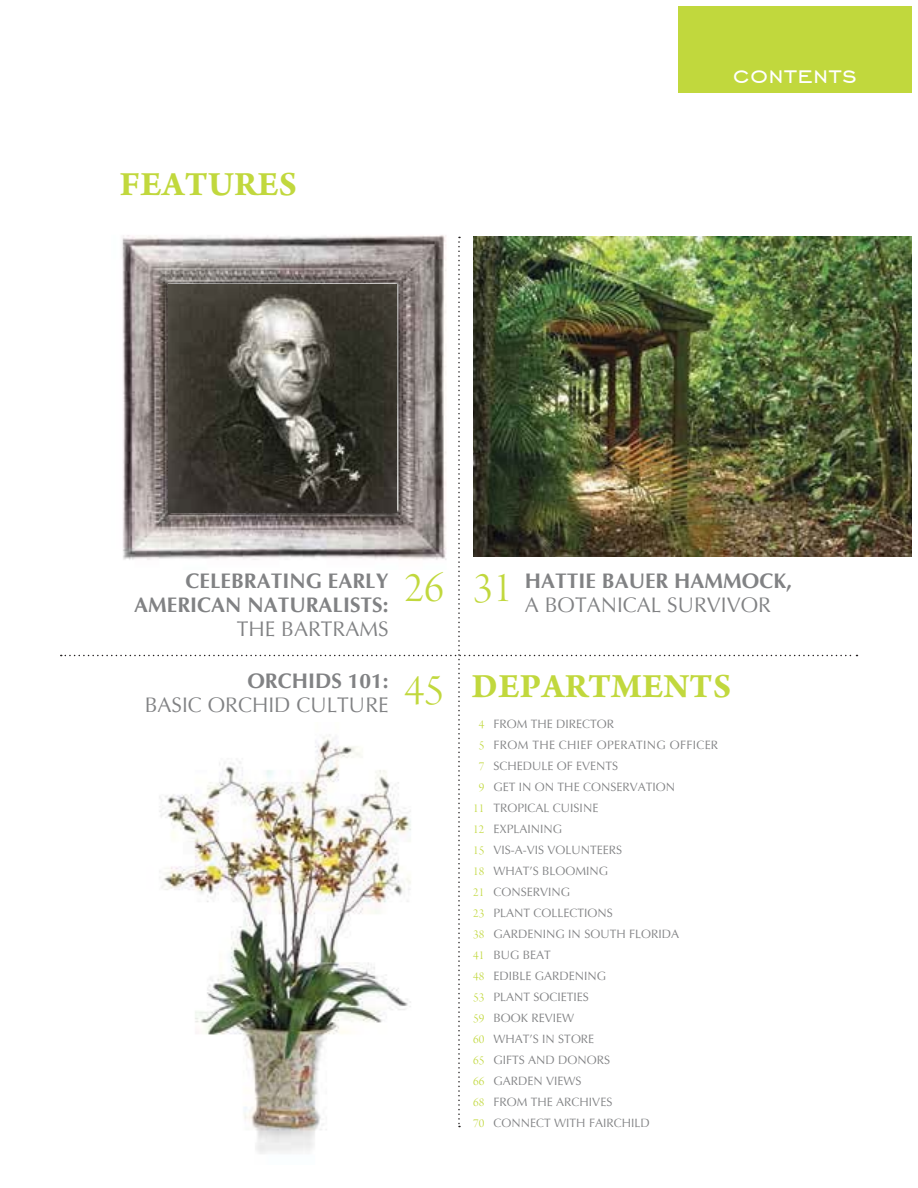
<style>
.page{position:relative;width:918px;height:1188px;background:#fff}
.page>*{position:absolute;margin:0;border:0;box-sizing:border-box;transform-origin:0 0}
.t1{font:45px "Arno Pro Light Display";color:#c1d83d}
.t2{font:700 36px "Arno Pro";letter-spacing:.01em;color:#c1d83d}
.t3{font:30px "Engravers Gothic BT";letter-spacing:.025em;color:#fff}
.t4{font:700 21px/24px "Optima";color:#818284}
.t5{font:21px "Optima";color:#818284}
.t6{font:12.75px/21px "Arno Pro Light Display";color:#c1d83d;text-align:center}
.t7{font:12px/21px "Optima";color:#818284}
.s1{font-family:"Arno Pro Light Display";font-weight:400;font-size:45px;color:#c1d83d}
.s2{font-weight:400}
</style>
<div class="page">
<img style="left:858px;top:237px;width:53px;height:319px">
<img style="left:253px;top:1127px;width:74px;height:27px">
<div style="left:678px;top:7px;width:233px;height:86px;background:#c1d83d"></div>
<img style="left:61px;top:237px;width:797px;height:890px">
<img style="left:111px;top:235px;width:340px;height:335px">
<img style="left:169px;top:284px;width:228px;height:228px">
<h2 class="t2" style="left:120px;top:161px;width:179px">FEATURES</h2>
<h3 class="t3" style="left:733px;top:58px;width:125px">contents</h3>
<h3 class="t4" style="left:134px;top:570px;width:256px;text-align:right">CELEBRATING EARLY<br>AMERICAN NATURALISTS:</h3>
<h3 class="t5" style="left:237px;top:617px;width:153px">THE BARTRAMS</h3>
<h3 class="t4" style="left:247px;top:669px;width:143px">ORCHIDS 101:</h3>
<h3 class="t5" style="left:145px;top:693px;width:245px">BASIC ORCHID CULTURE</h3>
<h1 class="t1" style="left:405px;top:559px;width:41px">26</h1>
<h1 class="t1" style="left:405px;top:662px;width:41px">45</h1>
<h3 class="t4" style="left:525px;top:570px;width:269px;text-indent:-52px"><span class="s1">31</span> HATTIE BAUER HAMMOCK,<br><span class="s2">A BOTANICAL SURVIVOR</span></h3>
<h2 class="t2" style="left:472px;top:663px;width:261px">DEPARTMENTS</h2>
<p class="t6" style="left:473px;top:713px;width:13px">4<br>5<br>7<br>9<br>11<br>12<br>15<br>18<br>21<br>23<br>38<br>41<br>48<br>53<br>59<br>60<br>65<br>66<br>68<br>70</p>
<p class="t7" style="left:494px;top:714px;width:226px">FROM THE DIRECTOR<br>FROM THE CHIEF OPERATING OFFICER<br>SCHEDULE OF EVENTS<br>GET IN ON THE CONSERVATION<br>TROPICAL CUISINE<br>EXPLAINING<br>VIS-A-VIS VOLUNTEERS<br>WHAT’S BLOOMING<br>CONSERVING<br>PLANT COLLECTIONS<br>GARDENING IN SOUTH FLORIDA<br>BUG BEAT<br>EDIBLE GARDENING<br>PLANT SOCIETIES<br>BOOK REVIEW<br>WHAT’S IN STORE<br>GIFTS AND DONORS<br>GARDEN VIEWS<br>FROM THE ARCHIVES<br>CONNECT WITH FAIRCHILD</p>
</div>
